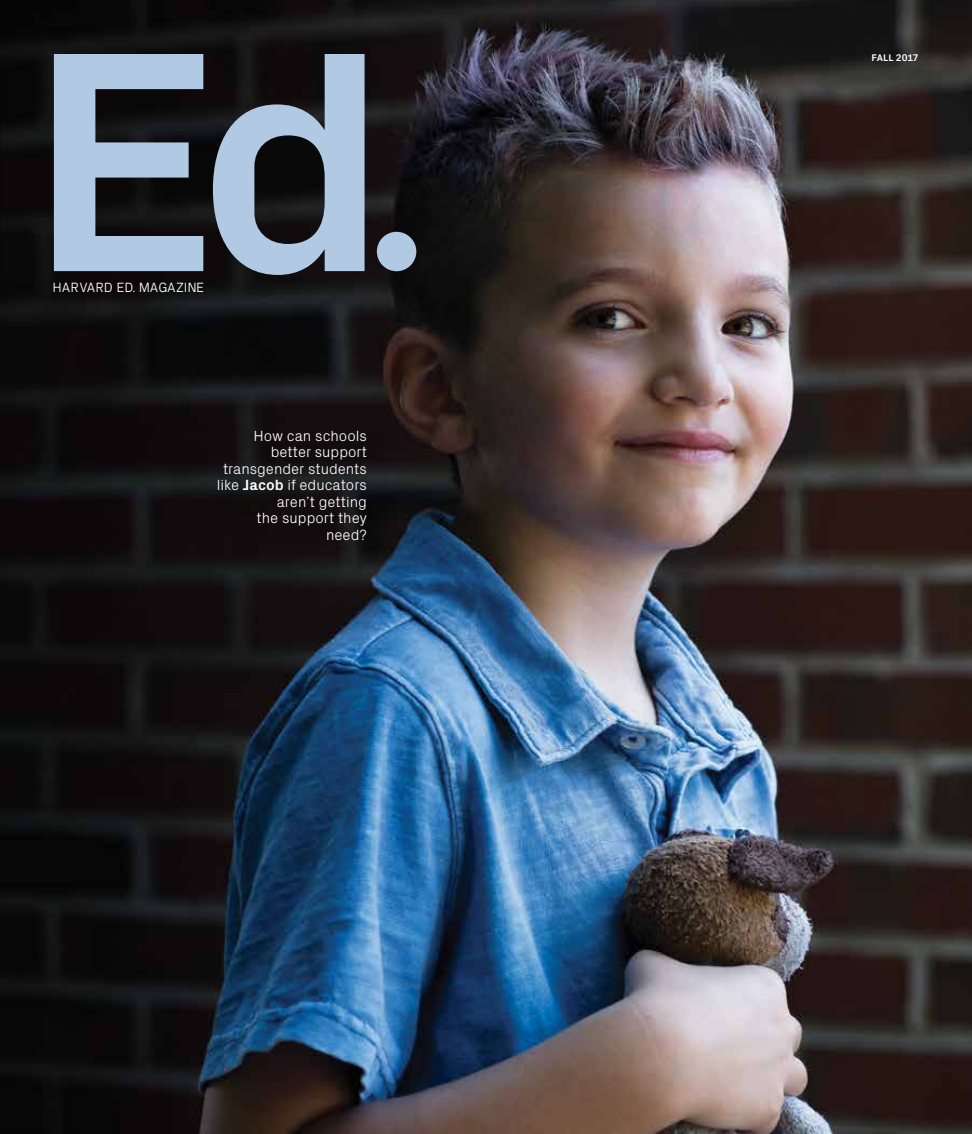
<style>
.page{position:relative;width:972px;height:1134px;background:#fff}
.page>*{position:absolute;margin:0;border:0;box-sizing:border-box;transform-origin:0 0}
.t1{font:300 15px/16.5px "Px Grotesk";color:#fff;text-align:right}
.t2{font:300 13.65px "Px Grotesk";letter-spacing:-.005em;color:#fff}
.t3{font:700 9.75px "Px Grotesk";letter-spacing:-.01em;color:#fff}
.s1{font-weight:700}
</style>
<div class="page">
<img style="left:0;top:0;width:972px;height:1134px">
<svg style="left:54px;top:54px;width:311px;height:221px;background:#697584"></svg>
<div style="left:377px;top:232px;width:39px;height:39px;background:#b1c9e3;border-radius:50%"></div>
<div style="left:214px;top:428px;width:177px;height:137px;background:#000;opacity:.75"></div>
<p class="t2" style="left:53px;top:277px;width:153px">HARVARD ED. MAGAZINE</p>
<p class="t1" style="left:217px;top:426px;width:152px">How can schools better support transgender students like <span class="s1">Jacob</span> if educators aren’t getting<br>the support they need?</p>
<p class="t3" style="left:872px;top:50px;width:48px">FALL 2017</p>
</div>
